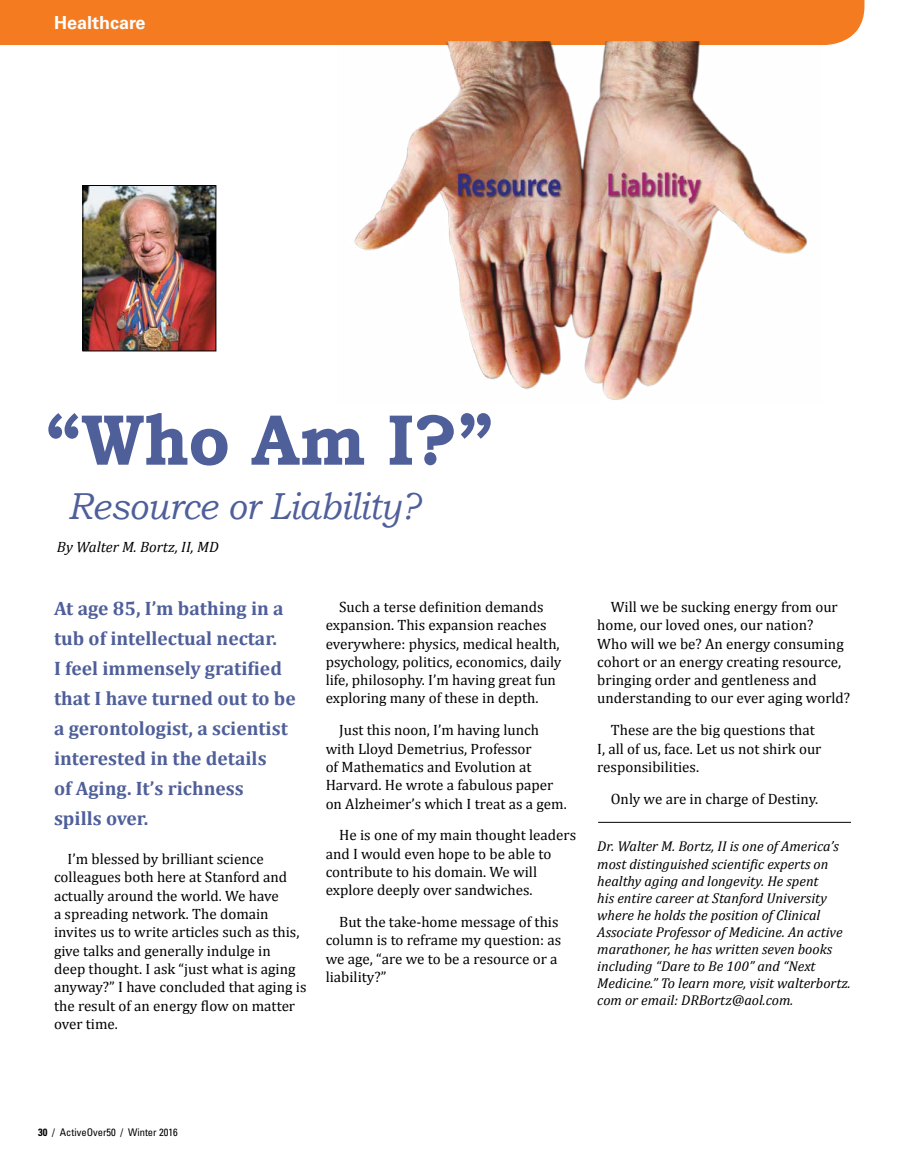
<style>
.page{position:relative;width:905px;height:1175px;background:#fff}
.page>*{position:absolute;margin:0;border:0;box-sizing:border-box;transform-origin:0 0}
.t1{font:700 72px "Bookman Old Style";color:#4f5f9a;scale:.93 1}
.t2{font:italic 37.5px "Bookman Old Style";letter-spacing:-.01em;color:#4f5f9a;scale:.93 1}
.t3{font:700 19.5px/30px "Cambria";color:#4f5f9a}
.t4{font:700 18px "Univers";color:#fff}
.t5{font:15px/18.3px "Cambria";color:#000}
.t6{font:italic 15px "Cambria";color:#000}
.t7{font:italic 14.25px/17.1px "Cambria";color:#000}
.t8{font:condensed 10.5px "Univers LT Std";color:#000}
.s1{font-weight:700}
</style>
<div class="page">
<div style="left:0;top:0;width:864px;height:45px;background:#f47b20"></div>
<hr style="left:598px;top:822px;width:252px;height:1px;background:#000">
<img style="left:85px;top:187px;width:129px;height:162px">
<div style="left:83px;top:185px;width:133px;height:166px;border:1px solid #000"></div>
<img style="left:337px;top:42px;width:484px;height:358px">
<p class="t4" style="left:54px;top:12px;width:93px">Healthcare</p>
<h1 class="t1" style="left:46px;top:397px;width:482px">“Who Am I?”</h1>
<h2 class="t2" style="left:68px;top:484px;width:380px">Resource or Liability?</h2>
<p class="t6" style="left:57px;top:536px;width:163px">By Walter M. Bortz, II, MD</p>
<h3 class="t3" style="left:54px;top:593px;width:243px">At age 85, I’m bathing in a tub of intellectual nectar.<br>I feel immensely gratified that I have turned out to be a gerontologist, a scientist interested in the details<br>of Aging. It’s richness spills over.</h3>
<p class="t5" style="left:54px;top:849px;width:254px;text-indent:14px">I’m blessed by brilliant science colleagues both here at Stanford and actually around the world. We have<br>a spreading network. The domain invites us to write articles such as this, give talks and generally indulge in<br>deep thought. I ask “just what is aging anyway?” I have concluded that aging is the result of an energy flow on matter over time.</p>
<p class="t5" style="left:326px;top:597px;width:237px;text-indent:14px">Such a terse definition demands expansion. This expansion reaches everywhere: physics, medical health, psychology, politics, economics, daily life, philosophy. I’m having great fun exploring many of these in depth.</p>
<p class="t5" style="left:326px;top:721px;width:243px;text-indent:14px">Just this noon, I’m having lunch with Lloyd Demetrius, Professor<br>of Mathematics and Evolution at Harvard. He wrote a fabulous paper on Alzheimer’s which I treat as a gem.</p>
<p class="t5" style="left:326px;top:826px;width:252px;text-indent:14px">He is one of my main thought leaders and I would even hope to be able to contribute to his domain. We will explore deeply over sandwiches.</p>
<p class="t5" style="left:326px;top:912px;width:237px;text-indent:14px">But the take-home message of this column is to reframe my question: as we age, “are we to be a resource or a liability?”</p>
<p class="t5" style="left:597px;top:597px;width:254px;text-indent:14px">Will we be sucking energy from our home, our loved ones, our nation?<br>Who will we be? An energy consuming cohort or an energy creating resource, bringing order and gentleness and understanding to our ever aging world?</p>
<p class="t5" style="left:597px;top:721px;width:226px;text-indent:14px">These are the big questions that<br>I, all of us, face. Let us not shirk our responsibilities.</p>
<p class="t5" style="left:610px;top:789px;width:209px">Only we are in charge of Destiny.</p>
<p class="t7" style="left:597px;top:837px;width:255px">Dr. Walter M. Bortz, II is one of America’s most distinguished scientific experts on healthy aging and longevity. He spent<br>his entire career at Stanford University where he holds the position of Clinical Associate Professor of Medicine. An active marathoner, he has written seven books including “Dare to Be 100” and “Next Medicine.” To learn more, visit walterbortz. com or email: DRBortz@aol.com.</p>
<p class="t8" style="left:38px;top:1125px;width:141px"><span class="s1">30</span> / ActiveOver50 / Winter 2016</p>
</div>
